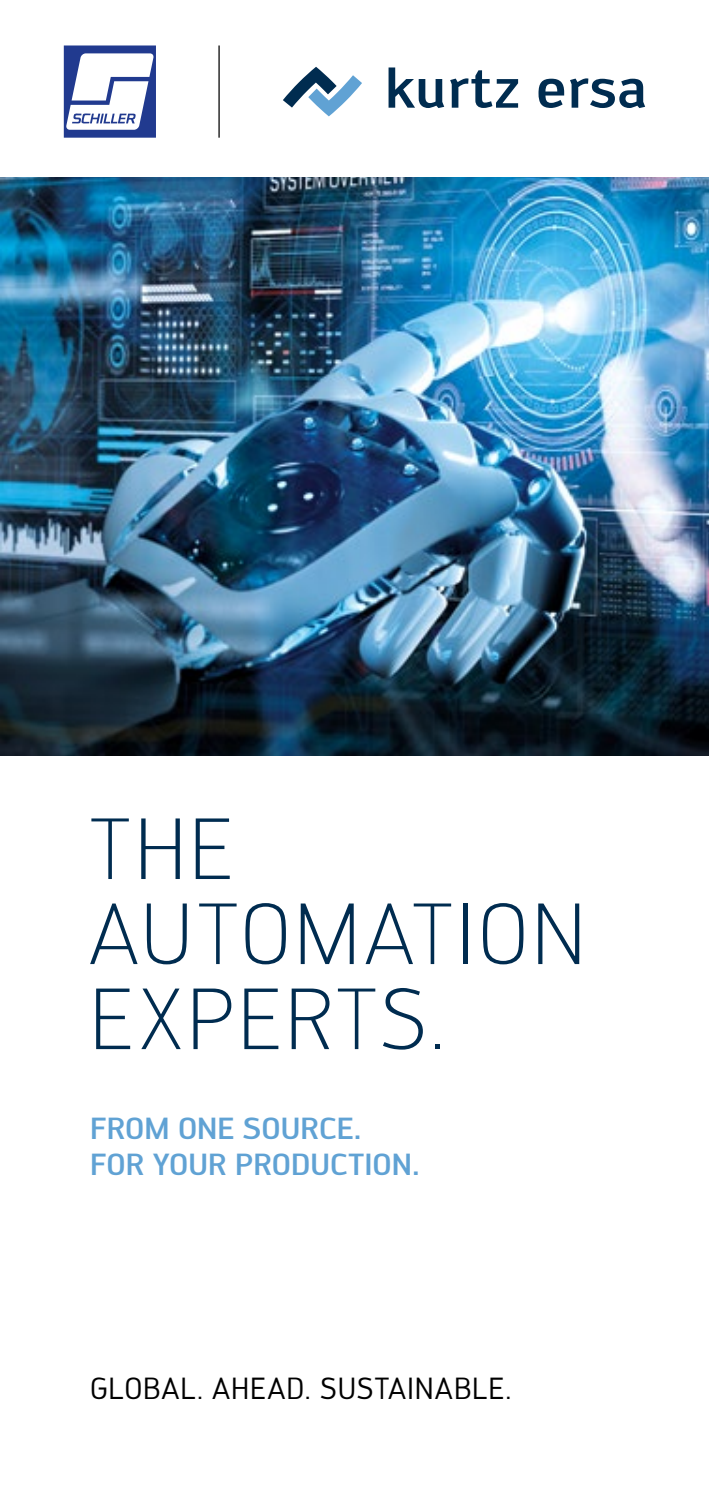
<style>
.page{position:relative;width:709px;height:1489px;background:#fff}
.page>*{position:absolute;margin:0;border:0;box-sizing:border-box;transform-origin:0 0}
.t1{font:300 85px/85px "Engel";letter-spacing:.05em;color:#002c50}
.t2{font:500 30px/36px "Engel";color:#60a2d4}
.t3{font:30px "Engel";letter-spacing:.035em;color:#000}
</style>
<div class="page">
<svg style="left:388px;top:67px;width:56px;height:41px"></svg>
<svg style="left:450px;top:70px;width:68px;height:38px"></svg>
<svg style="left:538px;top:79px;width:26px;height:29px"></svg>
<svg style="left:570px;top:78px;width:75px;height:30px"></svg>
<svg style="left:283px;top:67px;width:79px;height:49px"></svg>
<svg style="left:64px;top:45px;width:92px;height:93px"></svg>
<img style="left:0;top:177px;width:709px;height:578px">
<hr style="left:218px;top:45px;width:2px;height:93px;background:#000">
<h1 class="t1" style="left:90px;top:806px;width:497px">THE<br>AUTOMATION<br>EXPERTS.</h1>
<p class="t2" style="left:90px;top:1109px;width:331px">FROM ONE SOURCE.<br>FOR YOUR PRODUCTION.</p>
<p class="t3" style="left:90px;top:1370px;width:423px">GLOBAL. AHEAD. SUSTAINABLE.</p>
</div>
